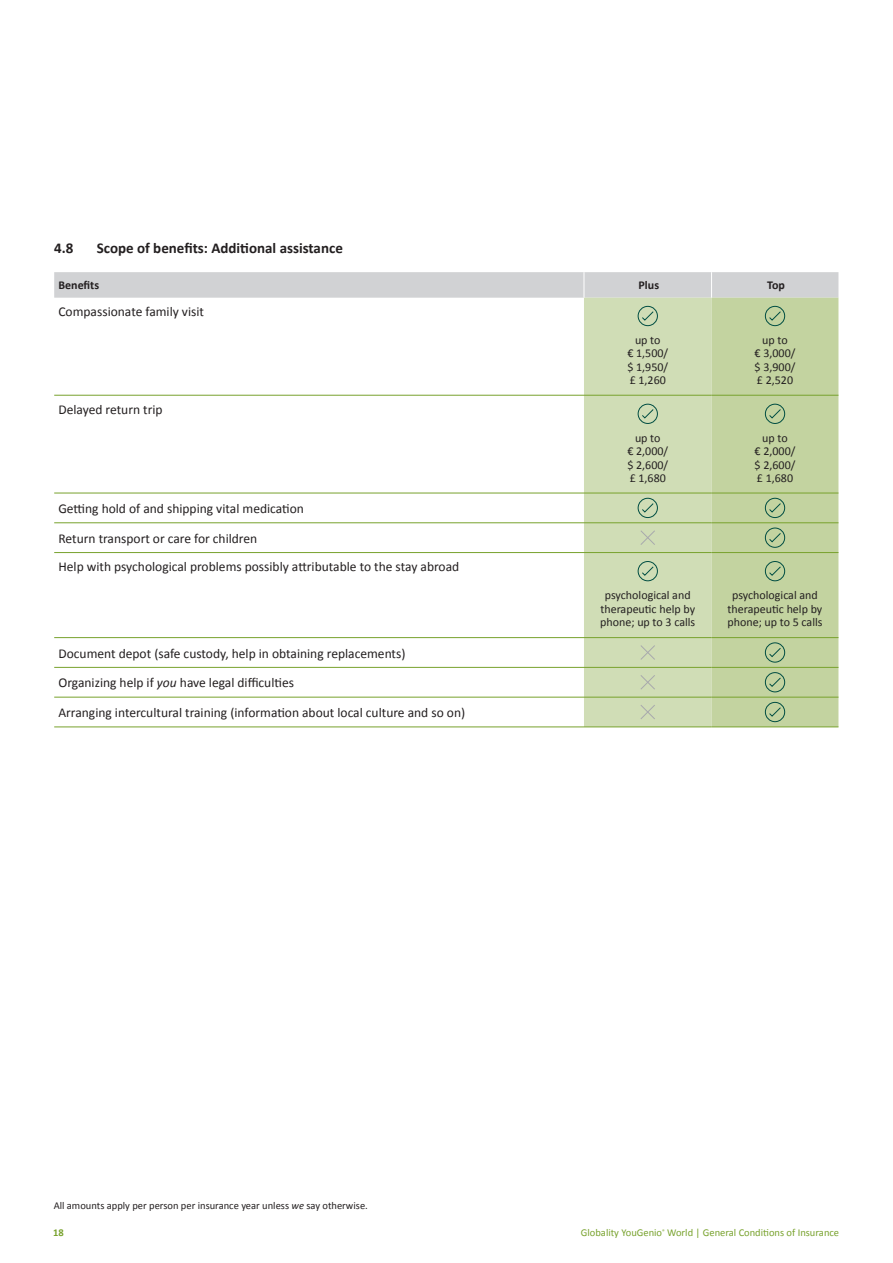
<style>
.page{position:relative;width:893px;height:1263px;background:#fff}
.page>*{position:absolute;margin:0;border:0;box-sizing:border-box;transform-origin:0 0}
.t1{font:700 15px "Calibri";color:#231f20}
.t2{font:13.5px/28.5px "Calibri";color:#231f20}
.t3{font:12px/13.5px "Calibri";color:#231f20;text-align:center}
.t4{font:700 12px "Calibri";color:#231f20}
.t5{font:10.5px "Calibri";color:#231f20}
.t6{font:10.5px "Calibri";color:#78a22d}
.t7{font:700 10.5px "Calibri";color:#78a22d}
.s1{font-style:italic}
</style>
<div class="page">
<div style="left:584px;top:298px;width:127px;height:429px;background:#d0ddb6"></div>
<div style="left:711px;top:298px;width:127px;height:429px;background:#c3d3a0"></div>
<hr style="left:54px;top:395px;width:530px;height:1px;background:#78a22d">
<hr style="left:584px;top:395px;width:127px;height:1px;background:#78a22d">
<hr style="left:711px;top:395px;width:127px;height:1px;background:#78a22d">
<hr style="left:54px;top:493px;width:530px;height:1px;background:#78a22d">
<hr style="left:584px;top:493px;width:127px;height:1px;background:#78a22d">
<hr style="left:711px;top:493px;width:127px;height:1px;background:#78a22d">
<hr style="left:54px;top:522px;width:530px;height:1px;background:#78a22d">
<hr style="left:584px;top:522px;width:127px;height:1px;background:#78a22d">
<hr style="left:711px;top:522px;width:127px;height:1px;background:#78a22d">
<hr style="left:54px;top:552px;width:530px;height:1px;background:#78a22d">
<hr style="left:584px;top:552px;width:127px;height:1px;background:#78a22d">
<hr style="left:711px;top:552px;width:127px;height:1px;background:#78a22d">
<hr style="left:54px;top:637px;width:530px;height:1px;background:#78a22d">
<hr style="left:584px;top:637px;width:127px;height:1px;background:#78a22d">
<hr style="left:711px;top:637px;width:127px;height:1px;background:#78a22d">
<hr style="left:54px;top:667px;width:530px;height:1px;background:#78a22d">
<hr style="left:584px;top:667px;width:127px;height:1px;background:#78a22d">
<hr style="left:711px;top:667px;width:127px;height:1px;background:#78a22d">
<hr style="left:54px;top:697px;width:530px;height:1px;background:#78a22d">
<hr style="left:584px;top:697px;width:127px;height:1px;background:#78a22d">
<hr style="left:711px;top:697px;width:127px;height:1px;background:#78a22d">
<hr style="left:54px;top:727px;width:530px;height:1px;background:#78a22d">
<hr style="left:584px;top:727px;width:127px;height:1px;background:#78a22d">
<hr style="left:711px;top:727px;width:127px;height:1px;background:#78a22d">
<div style="left:54px;top:272px;width:784px;height:26px;background:#d1d2d4"></div>
<div style="left:638px;top:306px;width:20px;height:20px;border:1px solid #004d42;border-radius:50%"></div>
<svg style="left:641px;top:310px;width:13px;height:11px"></svg>
<div style="left:765px;top:306px;width:20px;height:20px;border:1px solid #004d42;border-radius:50%"></div>
<svg style="left:768px;top:310px;width:14px;height:11px"></svg>
<div style="left:638px;top:404px;width:20px;height:20px;border:1px solid #004d42;border-radius:50%"></div>
<svg style="left:641px;top:408px;width:13px;height:11px"></svg>
<div style="left:765px;top:404px;width:20px;height:20px;border:1px solid #004d42;border-radius:50%"></div>
<svg style="left:768px;top:408px;width:14px;height:11px"></svg>
<div style="left:638px;top:498px;width:20px;height:20px;border:1px solid #004d42;border-radius:50%"></div>
<svg style="left:641px;top:502px;width:13px;height:11px"></svg>
<div style="left:765px;top:498px;width:20px;height:20px;border:1px solid #004d42;border-radius:50%"></div>
<svg style="left:768px;top:502px;width:14px;height:11px"></svg>
<svg style="left:639px;top:529px;width:17px;height:17px"></svg>
<div style="left:765px;top:528px;width:20px;height:20px;border:1px solid #004d42;border-radius:50%"></div>
<svg style="left:768px;top:532px;width:14px;height:11px"></svg>
<div style="left:638px;top:561px;width:20px;height:20px;border:1px solid #004d42;border-radius:50%"></div>
<svg style="left:641px;top:565px;width:13px;height:11px"></svg>
<div style="left:765px;top:561px;width:20px;height:20px;border:1px solid #004d42;border-radius:50%"></div>
<svg style="left:768px;top:565px;width:14px;height:11px"></svg>
<svg style="left:639px;top:644px;width:17px;height:17px"></svg>
<div style="left:765px;top:642px;width:20px;height:21px;border:1px solid #004d42;border-radius:50%"></div>
<svg style="left:768px;top:647px;width:14px;height:11px"></svg>
<svg style="left:639px;top:674px;width:17px;height:16px"></svg>
<div style="left:765px;top:672px;width:20px;height:20px;border:1px solid #004d42;border-radius:50%"></div>
<svg style="left:768px;top:677px;width:14px;height:11px"></svg>
<svg style="left:639px;top:704px;width:17px;height:16px"></svg>
<div style="left:765px;top:702px;width:20px;height:20px;border:1px solid #004d42;border-radius:50%"></div>
<svg style="left:768px;top:706px;width:14px;height:11px"></svg>
<p class="t1" style="left:54px;top:239px;width:21px">4.8</p>
<p class="t1" style="left:97px;top:239px;width:248px">Scope of benefits: Additional assistance</p>
<p class="t4" style="left:58px;top:278px;width:42px">Benefits</p>
<p class="t4" style="left:638px;top:278px;width:22px">Plus</p>
<p class="t4" style="left:767px;top:278px;width:19px">Top</p>
<p class="t2" style="left:58px;top:297px;width:147px">Compassionate family visit</p>
<p class="t3" style="left:627px;top:333px;width:42px">up to<br>€ 1,500/ $ 1,950/ £ 1,260</p>
<p class="t3" style="left:755px;top:333px;width:42px">up to<br>€ 3,000/ $ 3,900/ £ 2,520</p>
<p class="t2" style="left:58px;top:395px;width:106px">Delayed return trip</p>
<p class="t3" style="left:627px;top:431px;width:42px">up to<br>€ 2,000/ $ 2,600/ £ 1,680</p>
<p class="t3" style="left:755px;top:431px;width:42px">up to<br>€ 2,000/ $ 2,600/ £ 1,680</p>
<p class="t2" style="left:58px;top:494px;width:247px">Getting hold of and shipping vital medication</p>
<p class="t2" style="left:58px;top:524px;width:402px">Return transport or care for children<br>Help with psychological problems possibly attributable to the stay abroad</p>
<p class="t3" style="left:600px;top:588px;width:97px">psychological and therapeutic help by phone; up to 3 calls</p>
<p class="t3" style="left:727px;top:588px;width:97px">psychological and therapeutic help by phone; up to 5 calls</p>
<p class="t2" style="left:58px;top:639px;width:349px">Document depot (safe custody, help in obtaining replacements)</p>
<p class="t2" style="left:58px;top:669px;width:237px">Organizing help if <span class="s1">you</span> have legal difficulties</p>
<p class="t2" style="left:58px;top:698px;width:408px">Arranging intercultural training (information about local culture and so on)</p>
<p class="t5" style="left:54px;top:1199px;width:316px">All amounts apply per person per insurance year unless <span class="s1">we</span> say otherwise.</p>
<p class="t7" style="left:53px;top:1225px;width:12px">18</p>
<p class="t6" style="left:581px;top:1226px;width:260px">Globality YouGenio<sup>®</sup> World | General Conditions of Insurance</p>
</div>
